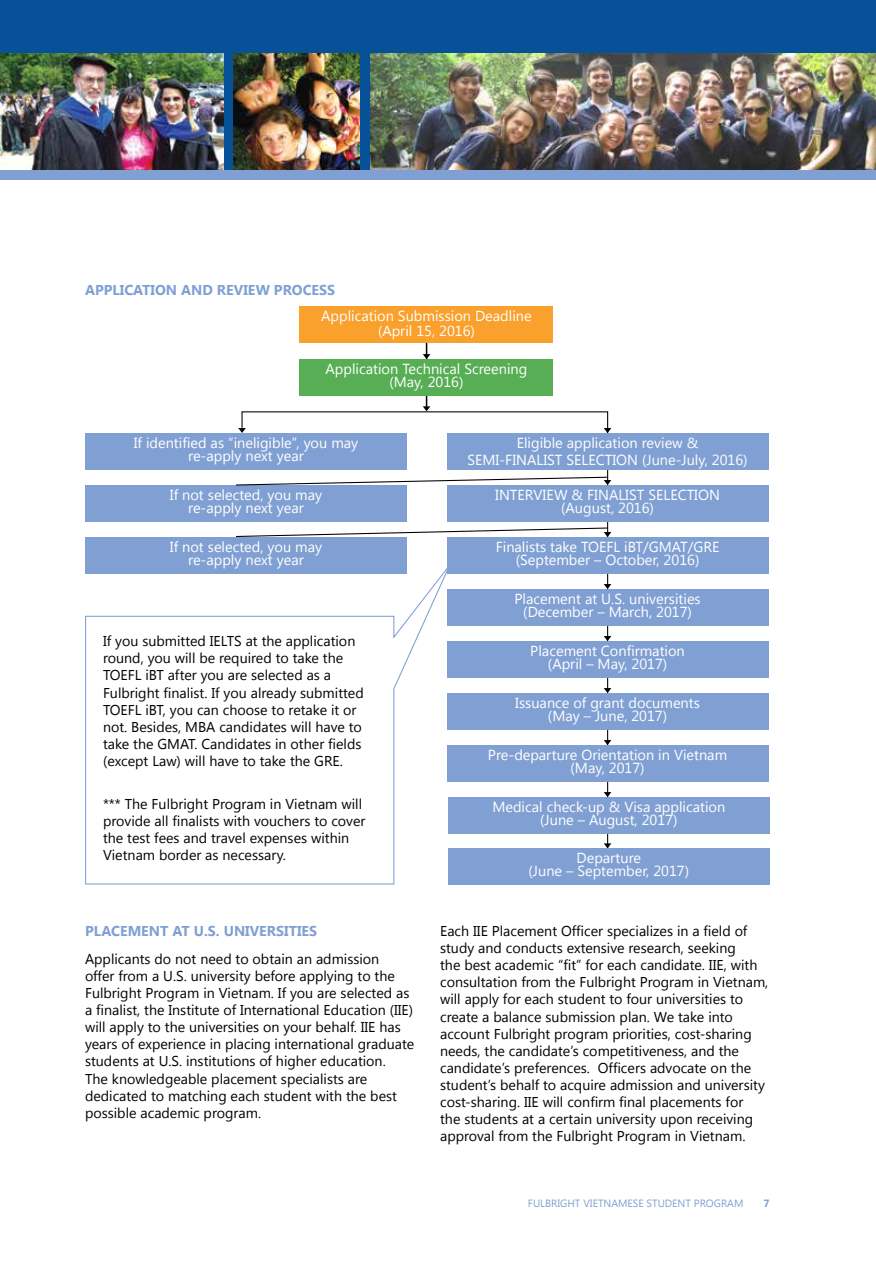
<style>
.page{position:relative;width:876px;height:1263px;background:#fff}
.page>*{position:absolute;margin:0;border:0;box-sizing:border-box;transform-origin:0 0}
.t1{font:14.55px/13.5px "Segoe UI";color:#fff;text-align:center}
.t2{font:14.25px/17.1px "Segoe UI";color:#000}
.t3{font:700 14.25px "Segoe UI";color:#80a0d3}
.t4{font:10.5px "Segoe UI";color:#80a0d3}
.t5{font:700 10.5px "Segoe UI";color:#80a0d3}
</style>
<div class="page">
<div style="left:0;top:0;width:876px;height:179px;background:#075199"></div>
<div style="left:0;top:170px;width:876px;height:9px;background:#80a0d3"></div>
<img style="left:0;top:53px;width:223px;height:117px">
<img style="left:233px;top:53px;width:126px;height:117px">
<img style="left:370px;top:53px;width:506px;height:117px">
<svg style="left:423px;top:406px;width:7px;height:5px"></svg>
<svg style="left:423px;top:354px;width:7px;height:5px"></svg>
<hr style="left:426px;top:340px;width:1px;height:67px;background:#000">
<svg style="left:241px;top:411px;width:368px;height:432px"></svg>
<svg style="left:238px;top:428px;width:8px;height:5px"></svg>
<svg style="left:604px;top:428px;width:7px;height:5px"></svg>
<svg style="left:604px;top:584px;width:7px;height:5px"></svg>
<svg style="left:604px;top:636px;width:7px;height:5px"></svg>
<svg style="left:604px;top:688px;width:7px;height:5px"></svg>
<svg style="left:604px;top:740px;width:7px;height:5px"></svg>
<svg style="left:604px;top:792px;width:7px;height:5px"></svg>
<svg style="left:604px;top:843px;width:7px;height:5px"></svg>
<div style="left:300px;top:359px;width:253px;height:36px;background:#57ae54"></div>
<div style="left:85px;top:433px;width:322px;height:36px;background:#80a0d3"></div>
<div style="left:447px;top:537px;width:321px;height:36px;background:#80a0d3"></div>
<div style="left:447px;top:589px;width:321px;height:36px;background:#80a0d3"></div>
<div style="left:447px;top:641px;width:321px;height:36px;background:#80a0d3"></div>
<div style="left:447px;top:693px;width:321px;height:36px;background:#80a0d3"></div>
<div style="left:447px;top:745px;width:321px;height:36px;background:#80a0d3"></div>
<div style="left:448px;top:797px;width:322px;height:36px;background:#80a0d3"></div>
<div style="left:448px;top:848px;width:322px;height:36px;background:#80a0d3"></div>
<div style="left:85px;top:537px;width:322px;height:36px;background:#80a0d3"></div>
<div style="left:447px;top:433px;width:321px;height:36px;background:#80a0d3"></div>
<div style="left:447px;top:485px;width:321px;height:36px;background:#80a0d3"></div>
<div style="left:85px;top:485px;width:322px;height:36px;background:#80a0d3"></div>
<svg style="left:85px;top:557px;width:369px;height:328px"></svg>
<div style="left:300px;top:307px;width:253px;height:36px;background:#f9a02d"></div>
<svg style="left:236px;top:476px;width:375px;height:10px"></svg>
<svg style="left:236px;top:527px;width:375px;height:11px"></svg>
<p class="t3" style="left:85px;top:280px;width:252px">APPLICATION AND REVIEW PROCESS</p>
<p class="t1" style="left:321px;top:308px;width:212px;line-height:15px">Application Submission Deadline (April 15, 2016)</p>
<p class="t1" style="left:326px;top:361px;width:203px">Application Technical Screening (May, 2016)</p>
<p class="t1" style="left:134px;top:435px;width:226px">If identified as “ineligible”, you may re-apply next year</p>
<p class="t1" style="left:170px;top:487px;width:154px">If not selected, you may re-apply next year</p>
<p class="t1" style="left:170px;top:539px;width:154px">If not selected, you may re-apply next year</p>
<p class="t2" style="left:103px;top:632px;width:262px">If you submitted IELTS at the application round, you will be required to take the TOEFL iBT after you are selected as a Fulbright finalist. If you already submitted TOEFL iBT, you can choose to retake it or not. Besides, MBA candidates will have to take the GMAT. Candidates in other fields (except Law) will have to take the GRE.</p>
<p class="t2" style="left:103px;top:794px;width:264px">*** The Fulbright Program in Vietnam will provide all finalists with vouchers to cover the test fees and travel expenses within Vietnam border as necessary.</p>
<p class="t3" style="left:85px;top:921px;width:234px">PLACEMENT AT U.S. UNIVERSITIES</p>
<p class="t2" style="left:85px;top:949px;width:331px">Applicants do not need to obtain an admission<br>offer from a U.S. university before applying to the Fulbright Program in Vietnam. If you are selected as a finalist, the Institute of International Education (IIE) will apply to the universities on your behalf. IIE has years of experience in placing international graduate students at U.S. institutions of higher education.<br>The knowledgeable placement specialists are dedicated to matching each student with the best possible academic program.</p>
<p class="t1" style="left:467px;top:433px;width:282px;line-height:17.7px">Eligible application review &amp;<br>SEMI-FINALIST SELECTION (June-July, 2016)</p>
<p class="t1" style="left:495px;top:487px;width:226px">INTERVIEW &amp; FINALIST SELECTION (August, 2016)</p>
<p class="t1" style="left:496px;top:539px;width:225px">Finalists take TOEFL iBT/GMAT/GRE (September – October, 2016)</p>
<p class="t1" style="left:514px;top:591px;width:188px">Placement at U.S. universities (December – March, 2017)</p>
<p class="t1" style="left:530px;top:643px;width:156px">Placement Confirmation (April – May, 2017)</p>
<p class="t1" style="left:515px;top:695px;width:186px">Issuance of grant documents (May – June, 2017)</p>
<p class="t1" style="left:488px;top:747px;width:241px">Pre-departure Orientation in Vietnam (May, 2017)</p>
<p class="t1" style="left:492px;top:799px;width:234px">Medical check-up &amp; Visa application (June – August, 2017)</p>
<p class="t1" style="left:529px;top:850px;width:162px">Departure<br>(June – September, 2017)</p>
<p class="t2" style="left:440px;top:922px;width:330px">Each IIE Placement Officer specializes in a field of study and conducts extensive research, seeking<br>the best academic “fit” for each candidate. IIE, with consultation from the Fulbright Program in Vietnam, will apply for each student to four universities to create a balance submission plan. We take into account Fulbright program priorities, cost-sharing needs, the candidate’s competitiveness, and the candidate’s preferences. Officers advocate on the student’s behalf to acquire admission and university cost-sharing. IIE will confirm final placements for<br>the students at a certain university upon receiving approval from the Fulbright Program in Vietnam.</p>
<p class="t4" style="left:528px;top:1196px;width:217px">FULBRIGHT VIETNAMESE STUDENT PROGRAM</p>
<p class="t5" style="left:764px;top:1195px;width:8px">7</p>
</div>
